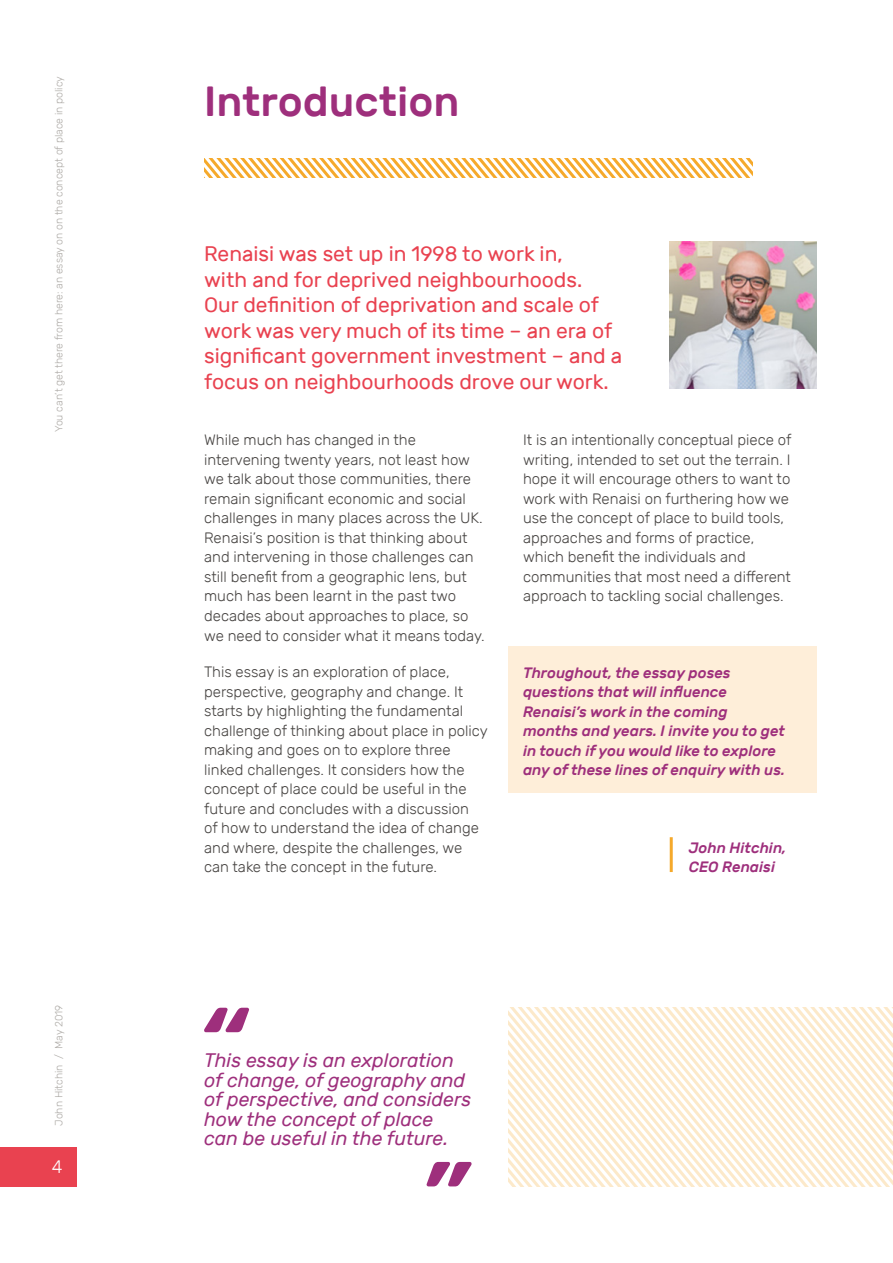
<style>
.page{position:relative;width:893px;height:1263px;background:#fff}
.page>*{position:absolute;margin:0;border:0;box-sizing:border-box;transform-origin:0 0}
.t1{font:500 42px "Rubik";color:#9e2f7c}
.t2{font:21px/25.5px "Rubik";color:#e94250}
.t3{font:italic 19.5px/19.5px "Rubik";color:#9e2f7c}
.t4{font:300 18px "Rubik";color:#fff}
.t5{font:300 15px/19.5px "Rubik";color:#474442}
.t6{font:italic 500 15px/19.5px "Rubik";color:#9e2f7c}
.t7{font:300 10.5px "Rubik";color:#afaca8}
</style>
<div class="page">
<img style="left:670px;top:242px;width:146px;height:146px">
<svg style="left:204px;top:158px;width:549px;height:20px"></svg>
<svg style="left:204px;top:1008px;width:45px;height:24px"></svg>
<svg style="left:426px;top:1162px;width:46px;height:24px"></svg>
<hr style="left:670px;top:837px;width:3px;height:35px;background:#f5a92b">
<div style="left:508px;top:646px;width:308px;height:147px;background:#feeed9"></div>
<svg style="left:703px;top:1008px;width:190px;height:178px"></svg>
<svg style="left:508px;top:1008px;width:195px;height:178px"></svg>
<div style="left:0;top:1147px;width:77px;height:39px;background:#e94250"></div>
<p class="t7" style="left:53px;top:432px;width:357px;rotate:-90deg">You can’t get there from here: an essay on on the concept of place in policy</p>
<p class="t7" style="left:53px;top:1126px;width:123px;rotate:-90deg">John Hitchin / May 2019</p>
<p class="t4" style="left:52px;top:1157px;width:12px">4</p>
<h1 class="t1" style="left:204px;top:78px;width:257px">Introduction</h1>
<p class="t2" style="left:204px;top:242px;width:420px">Renaisi was set up in 1998 to work in,<br>with and for deprived neighbourhoods.<br>Our definition of deprivation and scale of work was very much of its time – an era of significant government investment – and a focus on neighbourhoods drove our work.</p>
<p class="t5" style="left:204px;top:431px;width:282px">While much has changed in the intervening twenty years, not least how we talk about those communities, there remain significant economic and social challenges in many places across the UK.<br>Renaisi’s position is that thinking about and intervening in those challenges can still benefit from a geographic lens, but much has been learnt in the past two decades about approaches to place, so we need to consider what it means today.</p>
<p class="t5" style="left:204px;top:662px;width:285px">This essay is an exploration of place, perspective, geography and change. It starts by highlighting the fundamental challenge of thinking about place in policy making and goes on to explore three linked challenges. It considers how the concept of place could be useful in the future and concludes with a discussion<br>of how to understand the idea of change and where, despite the challenges, we can take the concept in the future.</p>
<p class="t5" style="left:523px;top:431px;width:270px">It is an intentionally conceptual piece of writing, intended to set out the terrain. I hope it will encourage others to want to work with Renaisi on furthering how we use the concept of place to build tools, approaches and forms of practice, which benefit the individuals and communities that most need a different approach to tackling social challenges.</p>
<p class="t6" style="left:523px;top:663px;width:263px">Throughout, the essay poses questions that will influence<br>Renaisi’s work in the coming months and years. I invite you to get in touch if you would like to explore any of these lines of enquiry with us.</p>
<p class="t6" style="left:689px;top:838px;width:99px">John Hitchin,<br>CEO Renaisi</p>
<h3 class="t3" style="left:204px;top:1051px;width:269px">This essay is an exploration of change, of geography and of perspective, and considers how the concept of place can be useful in the future.</h3>
</div>
